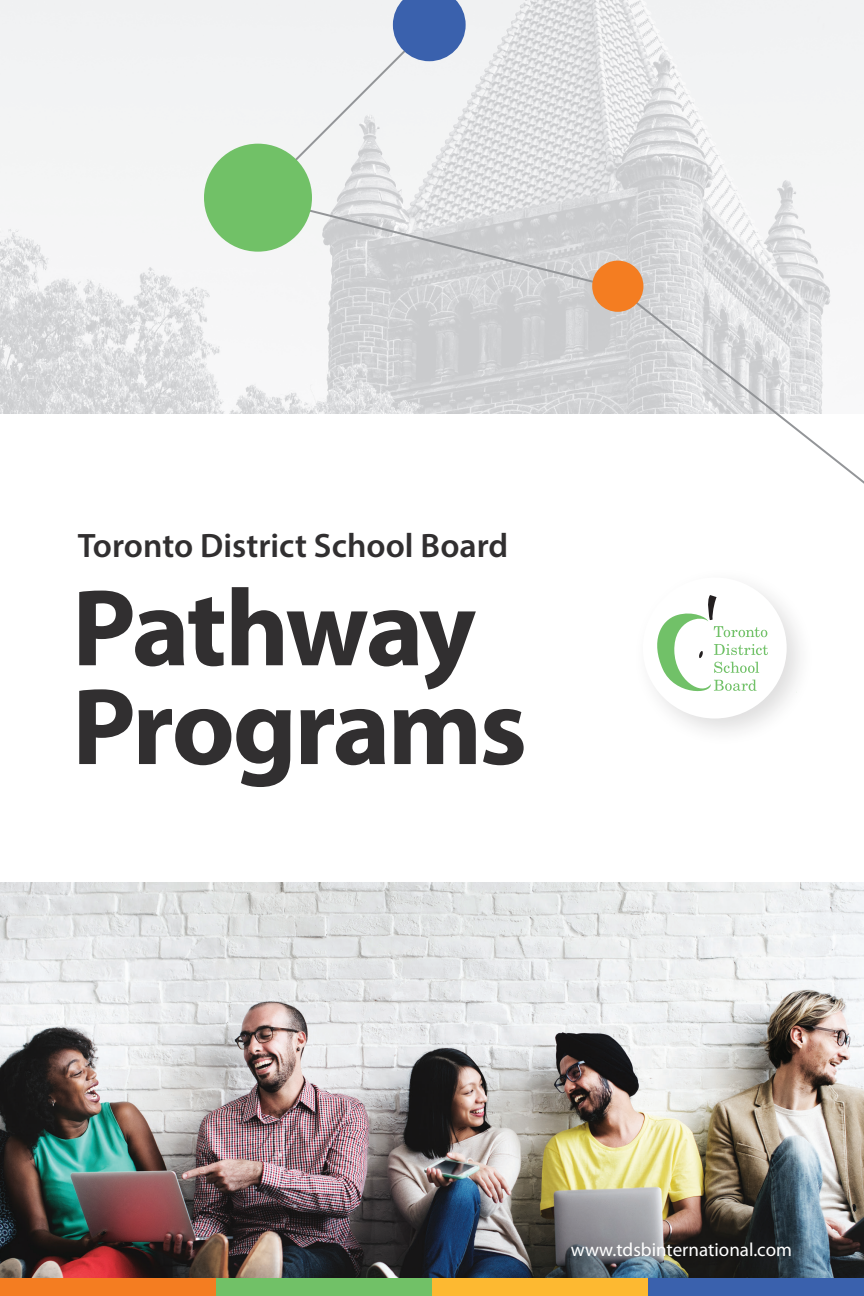
<style>
.page{position:relative;width:864px;height:1296px;background:#fff}
.page>*{position:absolute;margin:0;border:0;box-sizing:border-box;transform-origin:0 0}
.t1{font:700 110px/98.8px "Myriad Pro";letter-spacing:-.03em;color:#312f30}
.t2{font:600 34px "Myriad Pro";color:#312f30}
.t3{font:19px "Myriad Pro";color:#fff}
</style>
<div class="page">
<img style="left:0;top:0;width:864px;height:414px">
<img style="left:0;top:882px;width:864px;height:396px">
<div style="left:432px;top:1278px;width:216px;height:18px;background:#fdb931"></div>
<div style="left:216px;top:1278px;width:216px;height:18px;background:#71c167"></div>
<div style="left:0;top:1278px;width:216px;height:18px;background:#f47d21"></div>
<div style="left:648px;top:1278px;width:216px;height:18px;background:#3a61ad"></div>
<div style="left:632px;top:566px;width:184px;height:182px;background:#231f20;opacity:.15"></div>
<div style="left:643px;top:577px;width:144px;height:142px;background:#fff;border-radius:50%"></div>
<svg style="left:650px;top:595px;width:118px;height:102px"></svg>
<svg style="left:254px;top:22px;width:610px;height:462px"></svg>
<div style="left:592px;top:261px;width:51px;height:51px;background:#f47d21;border-radius:50%"></div>
<div style="left:204px;top:144px;width:108px;height:108px;background:#71c167;border-radius:50%"></div>
<svg style="left:393px;top:0;width:73px;height:61px;background:#5778b7"></svg>
<p class="t2" style="left:78px;top:524px;width:432px">Toronto District School Board</p>
<h1 class="t1" style="left:72px;top:575px;width:457px">Pathway<br>Programs</h1>
<p class="t3" style="left:571px;top:1238px;width:223px">www.tdsbinternational.com</p>
</div>
